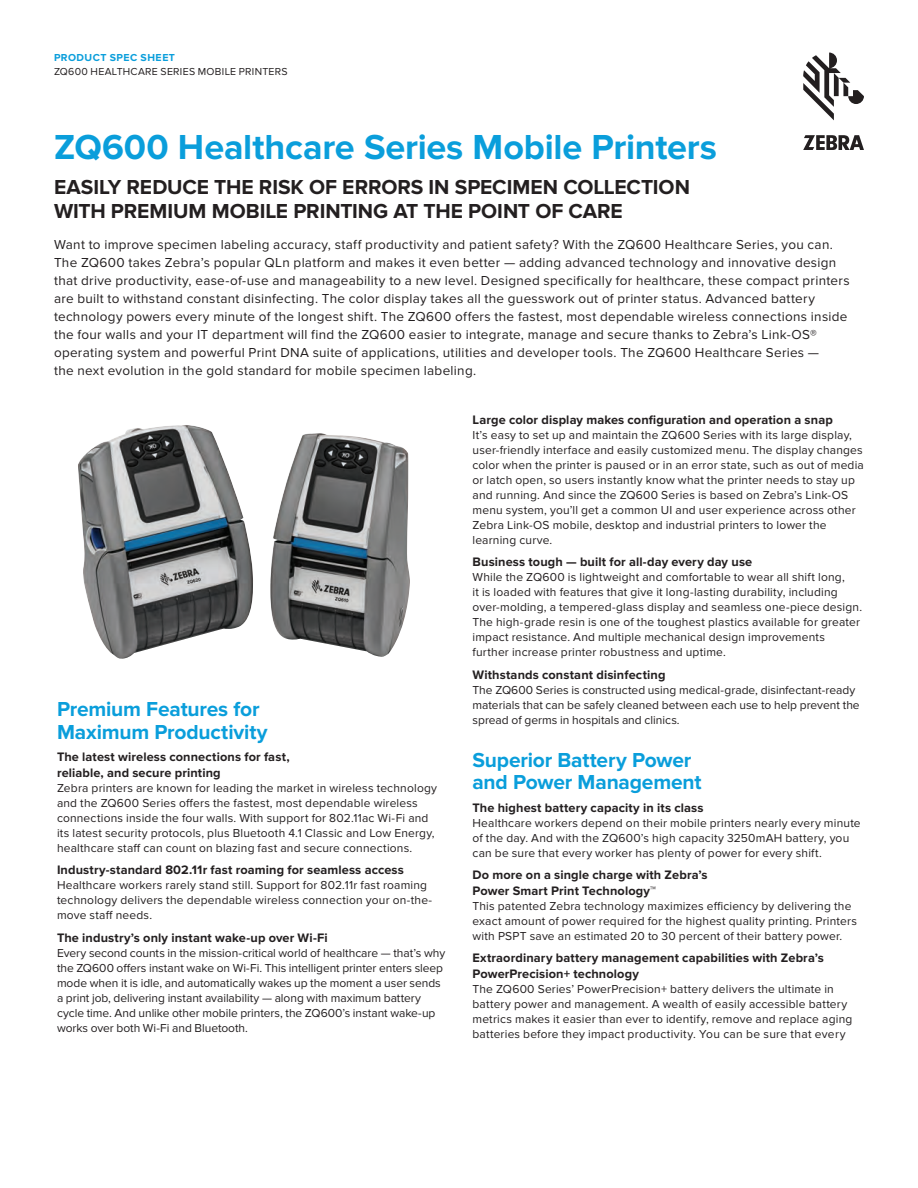
<style>
.page{position:relative;width:918px;height:1188px;background:#fff}
.page>*{position:absolute;margin:0;border:0;box-sizing:border-box;transform-origin:0 0}
.t1{font:700 36px "Proxima Nova";letter-spacing:-.005em;color:#0a9edb}
.t2{font:700 21px/24px "Proxima Nova";color:#231f20}
.t3{font:700 21px/22.5px "Proxima Nova";letter-spacing:-.01em;color:#0a9edb}
.t4{font:13.5px/18px "Proxima Nova";letter-spacing:.02em;color:#231f20}
.t5{font:700 12.75px/15.8px "Proxima Nova";letter-spacing:.01em;color:#231f20}
.t6{font:12px/15px "Proxima Nova";letter-spacing:.015em;color:#231f20}
.t7{font:12px/15px "Proxima Nova";letter-spacing:-.005em;color:#231f20}
.t8{font:10.5px "Proxima Nova";letter-spacing:.025em;color:#231f20}
.t9{font:700 10.5px "Proxima Nova";letter-spacing:.045em;color:#0a9edb}
</style>
<div class="page">
<img style="left:78px;top:425px;width:332px;height:234px">
<svg style="left:803px;top:53px;width:61px;height:67px"></svg>
<svg style="left:803px;top:135px;width:61px;height:15px"></svg>
<p class="t9" style="left:54px;top:51px;width:123px">PRODUCT SPEC SHEET</p>
<p class="t8" style="left:54px;top:66px;width:235px">ZQ600 HEALTHCARE SERIES MOBILE PRINTERS</p>
<h1 class="t1" style="left:54px;top:126px;width:665px">ZQ600 Healthcare Series Mobile Printers</h1>
<h2 class="t2" style="left:54px;top:175px;width:637px">EASILY REDUCE THE RISK OF ERRORS IN SPECIMEN COLLECTION<br>WITH PREMIUM MOBILE PRINTING AT THE POINT OF CARE</h2>
<p class="t4" style="left:54px;top:236px;width:797px">Want to improve specimen labeling accuracy, staff productivity and patient safety? With the ZQ600 Healthcare Series, you can.<br>The ZQ600 takes Zebra’s popular QLn platform and makes it even better — adding advanced technology and innovative design that drive productivity, ease-of-use and manageability to a new level. Designed specifically for healthcare, these compact printers are built to withstand constant disinfecting. The color display takes all the guesswork out of printer status. Advanced battery technology powers every minute of the longest shift. The ZQ600 offers the fastest, most dependable wireless connections inside the four walls and your IT department will find the ZQ600 easier to integrate, manage and secure thanks to Zebra’s Link-OS® operating system and powerful Print DNA suite of applications, utilities and developer tools. The ZQ600 Healthcare Series —<br>the next evolution in the gold standard for mobile specimen labeling.</p>
<h2 class="t3" style="left:57px;top:698px;width:212px">Premium Features for<br>Maximum Productivity</h2>
<p class="t5" style="left:57px;top:749px;width:234px">The latest wireless connections for fast, reliable, and secure printing</p>
<p class="t6" style="left:57px;top:781px;width:382px">Zebra printers are known for leading the market in wireless technology and the ZQ600 Series offers the fastest, most dependable wireless connections inside the four walls. With support for 802.11ac Wi-Fi and its latest security protocols, plus Bluetooth 4.1 Classic and Low Energy, healthcare staff can count on blazing fast and secure connections.</p>
<p class="t5" style="left:57px;top:863px;width:348px">Industry-standard 802.11r fast roaming for seamless access</p>
<p class="t6" style="left:57px;top:878px;width:377px">Healthcare workers rarely stand still. Support for 802.11r fast roaming technology delivers the dependable wireless connection your on-the&shy;move staff needs.</p>
<p class="t5" style="left:57px;top:930px;width:272px">The industry’s only instant wake-up over Wi-Fi</p>
<p class="t7" style="left:57px;top:946px;width:390px">Every second counts in the mission-critical world of healthcare — that’s why the ZQ600 offers instant wake on Wi-Fi. This intelligent printer enters sleep mode when it is idle, and automatically wakes up the moment a user sends a print job, delivering instant availability — along with maximum battery cycle time. And unlike other mobile printers, the ZQ600’s instant wake-up works over both Wi-Fi and Bluetooth.</p>
<p class="t5" style="left:472px;top:412px;width:362px">Large color display makes configuration and operation a snap</p>
<p class="t6" style="left:472px;top:427px;width:393px">It’s easy to set up and maintain the ZQ600 Series with its large display, user-friendly interface and easily customized menu. The display changes color when the printer is paused or in an error state, such as out of media or latch open, so users instantly know what the printer needs to stay up and running. And since the ZQ600 Series is based on Zebra’s Link-OS menu system, you’ll get a common UI and user experience across other Zebra Link-OS mobile, desktop and industrial printers to lower the learning curve.</p>
<p class="t5" style="left:472px;top:554px;width:281px">Business tough — built for all-day every day use</p>
<p class="t6" style="left:472px;top:570px;width:391px">While the ZQ600 is lightweight and comfortable to wear all shift long,<br>it is loaded with features that give it long-lasting durability, including over-molding, a tempered-glass display and seamless one-piece design.<br>The high-grade resin is one of the toughest plastics available for greater impact resistance. And multiple mechanical design improvements further increase printer robustness and uptime.</p>
<p class="t5" style="left:472px;top:667px;width:195px">Withstands constant disinfecting</p>
<p class="t6" style="left:472px;top:682px;width:389px">The ZQ600 Series is constructed using medical-grade, disinfectant-ready materials that can be safely cleaned between each use to help prevent the spread of germs in hospitals and clinics.</p>
<h2 class="t3" style="left:472px;top:749px;width:231px">Superior Battery Power and Power Management</h2>
<p class="t5" style="left:472px;top:800px;width:233px">The highest battery capacity in its class</p>
<p class="t6" style="left:472px;top:815px;width:390px">Healthcare workers depend on their mobile printers nearly every minute of the day. And with the ZQ600’s high capacity 3250mAH battery, you can be sure that every worker has plenty of power for every shift.</p>
<p class="t5" style="left:472px;top:867px;width:236px">Do more on a single charge with Zebra’s<br>Power Smart Print Technology™</p>
<p class="t6" style="left:472px;top:898px;width:386px">This patented Zebra technology maximizes efficiency by delivering the exact amount of power required for the highest quality printing. Printers with PSPT save an estimated 20 to 30 percent of their battery power.</p>
<p class="t5" style="left:472px;top:950px;width:353px">Extraordinary battery management capabilities with Zebra’s<br>PowerPrecision+ technology</p>
<p class="t6" style="left:472px;top:982px;width:381px">The ZQ600 Series’ PowerPrecision+ battery delivers the ultimate in battery power and management. A wealth of easily accessible battery metrics makes it easier than ever to identify, remove and replace aging batteries before they impact productivity. You can be sure that every</p>
</div>
